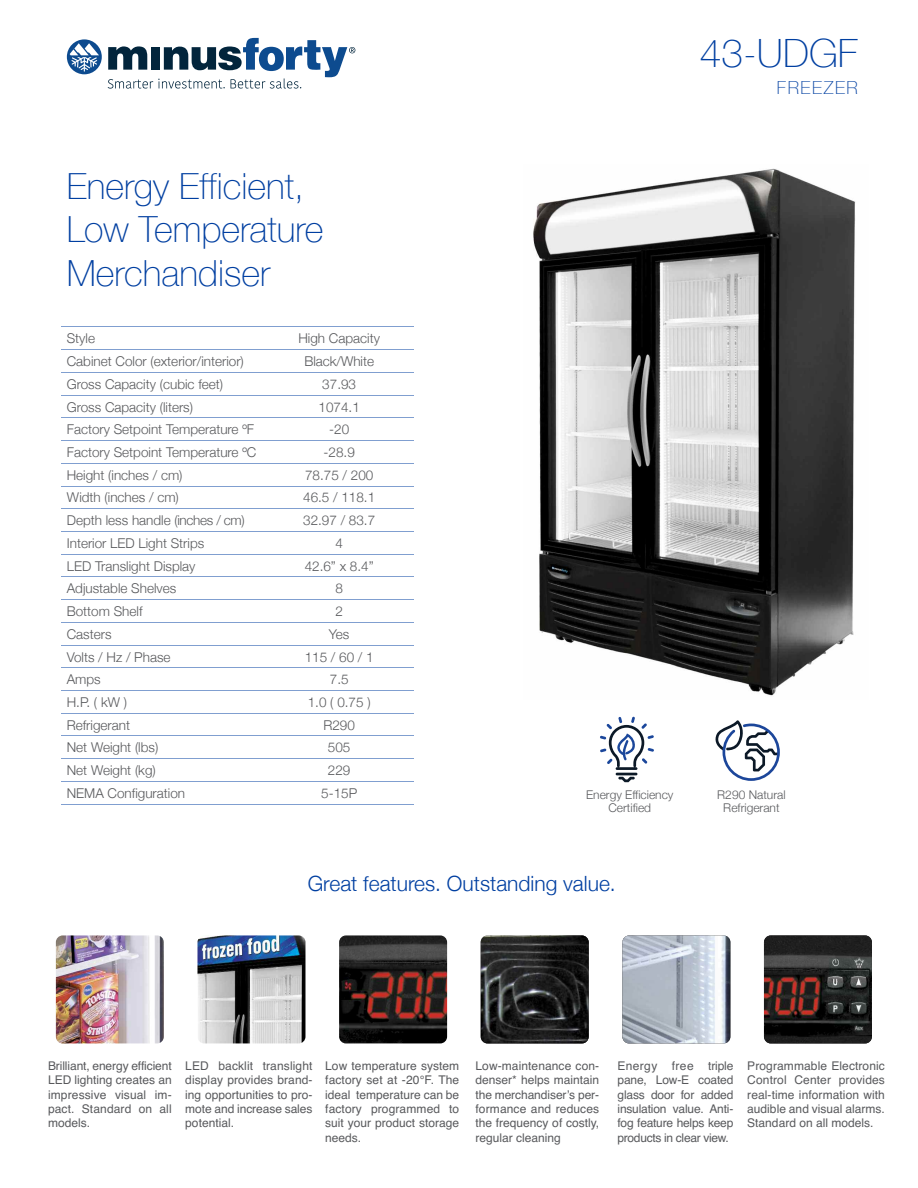
<style>
.page{position:relative;width:918px;height:1188px;background:#fff}
.page>*{position:absolute;margin:0;border:0;box-sizing:border-box;transform-origin:0 0}
.t1{font:100 39px "Helvetica Neue";color:#003fa1}
.t2{font:100 36px/43.5px "Helvetica Neue";color:#003fa1}
.t3{font:300 21px "Helvetica Neue";color:#003fa1}
.t4{font:100 18px "Helvetica Neue";letter-spacing:.085em;color:#003fa1}
.t5{font:300 13.5px "Helvetica Neue";color:#58595c}
.t6{font:12px/14.4px "Helvetica";color:#58595c;text-align:justify}
.t7{font:300 12px/12.9px "Helvetica Neue";color:#58595c;text-align:center}
</style>
<div class="page">
<svg style="left:600px;top:717px;width:54px;height:65px"></svg>
<svg style="left:715px;top:720px;width:65px;height:61px"></svg>
<hr style="left:61px;top:327px;width:353px;height:1px;background:#809fd0">
<hr style="left:61px;top:349px;width:353px;height:1px;background:#809fd0">
<hr style="left:61px;top:372px;width:353px;height:1px;background:#809fd0">
<hr style="left:61px;top:395px;width:353px;height:1px;background:#809fd0">
<hr style="left:61px;top:417px;width:353px;height:1px;background:#809fd0">
<hr style="left:61px;top:440px;width:353px;height:1px;background:#809fd0">
<hr style="left:61px;top:463px;width:353px;height:1px;background:#809fd0">
<hr style="left:61px;top:486px;width:353px;height:1px;background:#809fd0">
<hr style="left:61px;top:508px;width:353px;height:1px;background:#809fd0">
<hr style="left:61px;top:531px;width:353px;height:1px;background:#809fd0">
<hr style="left:61px;top:554px;width:353px;height:1px;background:#809fd0">
<hr style="left:61px;top:577px;width:353px;height:1px;background:#809fd0">
<hr style="left:61px;top:599px;width:353px;height:1px;background:#809fd0">
<hr style="left:61px;top:622px;width:353px;height:1px;background:#809fd0">
<hr style="left:61px;top:645px;width:353px;height:1px;background:#809fd0">
<hr style="left:61px;top:667px;width:353px;height:1px;background:#809fd0">
<hr style="left:61px;top:690px;width:353px;height:1px;background:#809fd0">
<hr style="left:61px;top:713px;width:353px;height:1px;background:#809fd0">
<hr style="left:61px;top:736px;width:353px;height:1px;background:#809fd0">
<hr style="left:61px;top:758px;width:353px;height:1px;background:#809fd0">
<hr style="left:61px;top:781px;width:353px;height:1px;background:#809fd0">
<hr style="left:61px;top:804px;width:353px;height:1px;background:#809fd0">
<img style="left:533px;top:168px;width:322px;height:528px">
<img style="left:764px;top:935px;width:108px;height:108px;border-radius:7px">
<img style="left:56px;top:935px;width:108px;height:108px;border-radius:7px">
<img style="left:339px;top:935px;width:108px;height:108px;border-radius:7px">
<img style="left:481px;top:935px;width:108px;height:108px;border-radius:7px">
<img style="left:622px;top:935px;width:108px;height:108px;border-radius:7px">
<svg style="left:67px;top:39px;width:35px;height:35px"></svg>
<svg style="left:70px;top:43px;width:29px;height:29px"></svg>
<svg style="left:108px;top:38px;width:247px;height:51px"></svg>
<img style="left:197px;top:935px;width:108px;height:108px;border-radius:7px">
<h2 class="t2" style="left:67px;top:164px;width:258px">Energy Efficient,<br>Low Temperature<br>Merchandiser</h2>
<p class="t5" style="left:67px;top:330px;width:30px">Style</p>
<p class="t5" style="left:298px;top:330px;width:83px">High Capacity</p>
<p class="t5" style="left:67px;top:353px;width:179px">Cabinet Color (exterior/interior)</p>
<p class="t5" style="left:304px;top:353px;width:71px">Black/White</p>
<p class="t5" style="left:67px;top:376px;width:158px">Gross Capacity (cubic feet)</p>
<p class="t5" style="left:322px;top:376px;width:35px">37.93</p>
<p class="t5" style="left:67px;top:399px;width:128px">Gross Capacity (liters)</p>
<p class="t5" style="left:319px;top:399px;width:43px">1074.1</p>
<p class="t5" style="left:67px;top:421px;width:189px">Factory Setpoint Temperature ºF</p>
<p class="t5" style="left:329px;top:421px;width:22px">-20</p>
<p class="t5" style="left:67px;top:444px;width:191px">Factory Setpoint Temperature ºC</p>
<p class="t5" style="left:324px;top:444px;width:33px">-28.9</p>
<p class="t5" style="left:67px;top:467px;width:117px">Height (inches / cm)</p>
<p class="t5" style="left:305px;top:467px;width:70px">78.75 / 200</p>
<p class="t5" style="left:67px;top:489px;width:114px">Width (inches / cm)</p>
<p class="t5" style="left:303px;top:489px;width:74px">46.5 / 118.1</p>
<p class="t5" style="left:67px;top:512px;width:179px">Depth less handle (inches / cm)</p>
<p class="t5" style="left:303px;top:512px;width:74px">32.97 / 83.7</p>
<p class="t5" style="left:67px;top:535px;width:139px">Interior LED Light Strips</p>
<p class="t5" style="left:335px;top:535px;width:9px">4</p>
<p class="t5" style="left:67px;top:558px;width:130px">LED Translight Display</p>
<p class="t5" style="left:305px;top:558px;width:71px">42.6” x 8.4”</p>
<p class="t5" style="left:67px;top:580px;width:111px">Adjustable Shelves</p>
<p class="t5" style="left:335px;top:580px;width:9px">8</p>
<p class="t5" style="left:67px;top:603px;width:77px">Bottom Shelf</p>
<p class="t5" style="left:335px;top:603px;width:9px">2</p>
<p class="t5" style="left:67px;top:626px;width:46px">Casters</p>
<p class="t5" style="left:329px;top:626px;width:22px">Yes</p>
<p class="t5" style="left:67px;top:648px;width:105px">Volts / Hz / Phase</p>
<p class="t5" style="left:305px;top:648px;width:71px">115/60/1</p>
<p class="t5" style="left:67px;top:671px;width:35px">Amps</p>
<p class="t5" style="left:330px;top:671px;width:20px">7.5</p>
<p class="t5" style="left:67px;top:694px;width:62px">H.P. ( kW )</p>
<p class="t5" style="left:308px;top:694px;width:64px">1.0 ( 0.75 )</p>
<p class="t5" style="left:67px;top:717px;width:65px">Refrigerant</p>
<p class="t5" style="left:323px;top:717px;width:33px">R290</p>
<p class="t5" style="left:67px;top:739px;width:93px">Net Weight (lbs)</p>
<p class="t5" style="left:328px;top:739px;width:24px">505</p>
<p class="t5" style="left:67px;top:762px;width:91px">Net Weight (kg)</p>
<p class="t5" style="left:328px;top:762px;width:24px">229</p>
<p class="t5" style="left:67px;top:785px;width:120px">NEMA Configuration</p>
<p class="t5" style="left:321px;top:785px;width:38px">5-15P</p>
<h1 class="t1" style="left:700px;top:30px;width:160px">43-UDGF</h1>
<h3 class="t4" style="left:777px;top:76px;width:83px">FREEZER</h3>
<p class="t7" style="left:586px;top:788px;width:89px">Energy Efficiency<br>Certified</p>
<p class="t7" style="left:717px;top:788px;width:70px">R290 Natural<br>Refrigerant</p>
<h3 class="t3" style="left:308px;top:871px;width:310px">Great features. Outstanding value.</h3>
<p class="t6" style="left:48px;top:1059px;width:125px">Brilliant, energy efficient LED lighting creates an impressive visual im&shy;pact. Standard on all models.</p>
<p class="t6" style="left:476px;top:1059px;width:125px">Low-maintenance con&shy;denser* helps maintain the merchandiser’s per&shy;formance and reduces the frequency of costly, regular cleaning</p>
<p class="t6" style="left:185px;top:1059px;width:129px">LED backlit translight display provides brand&shy;ing opportunities to pro&shy;mote and increase sales potential.</p>
<p class="t6" style="left:325px;top:1059px;width:136px">Low temperature system factory set at -20°F. The ideal temperature can be factory programmed to suit your product storage needs.</p>
<p class="t6" style="left:618px;top:1059px;width:117px">Energy free triple pane, Low-E coated glass door for added insulation value. Anti&shy;fog feature helps keep products in clear view.</p>
<p class="t6" style="left:747px;top:1059px;width:139px">Programmable Electronic Control Center provides real-time information with audible and visual alarms.<br>Standard on all models.</p>
</div>
